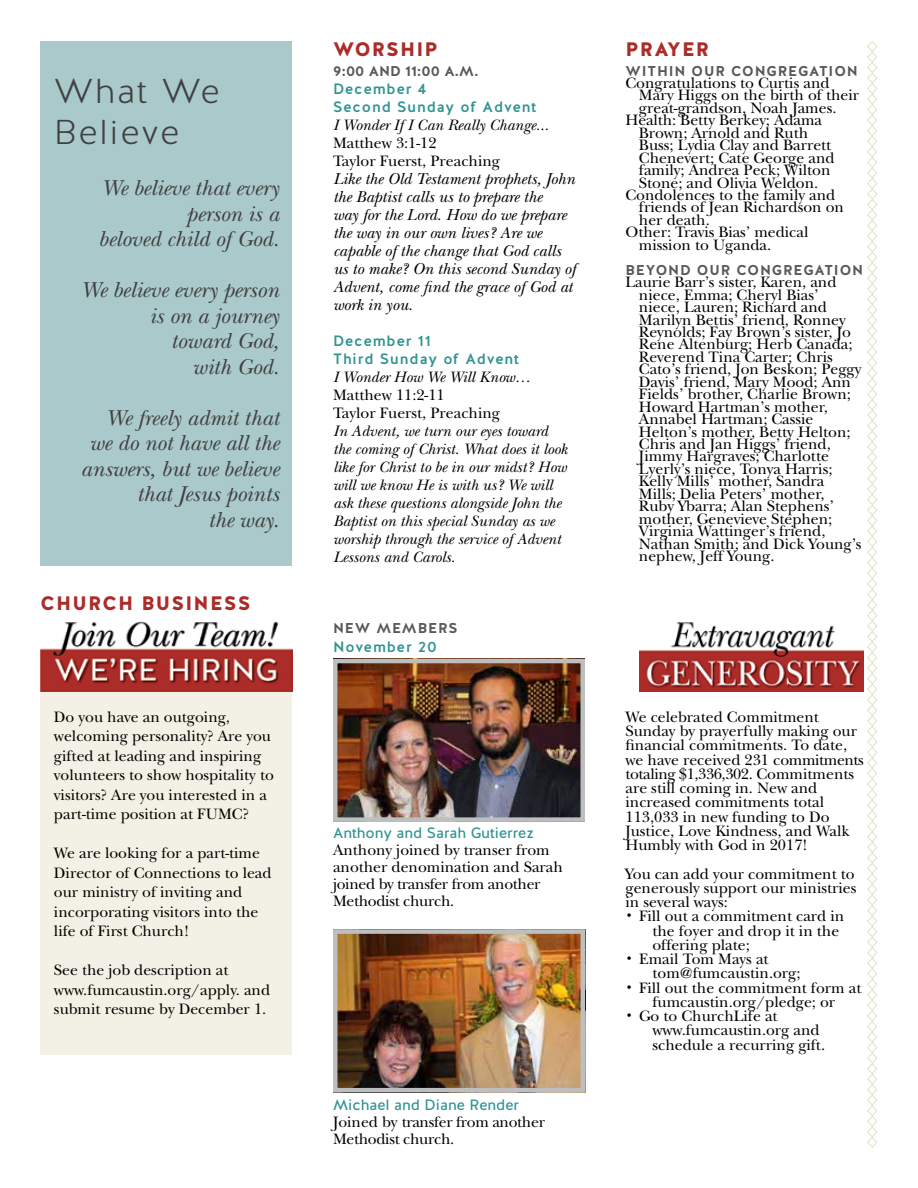
<style>
.page{position:relative;width:918px;height:1188px;background:#fff}
.page>*{position:absolute;margin:0;border:0;box-sizing:border-box;transform-origin:0 0}
.t1{font:300 34.5px/41.5px "Halis R";letter-spacing:.06em;color:#414042}
.t2{font:italic 22.5px/25.5px "New Baskerville Std";color:#414042;text-align:right}
.t3{font:900 19.5px "Halis R";letter-spacing:.06em;color:#ab2c29}
.t4{font:italic 16.5px/18px "New Baskerville Std";color:#000}
.t5{font:15.75px/12.5px "New Baskerville Std";color:#000}
.t6{font:italic 15.75px/18px "New Baskerville Std";color:#000}
.t7{font:15.75px/17px "New Baskerville Std";letter-spacing:-.02em;color:#000}
.t8{font:500 15px/18px "Halis R";letter-spacing:.06em;color:#329493}
.t9{font:15px "Halis R";color:#329493}
.t10{font:700 14.25px "Halis R";letter-spacing:.06em;color:#58595b}
.s1{font-family:"Halis R";font-weight:300;font-size:20.25px}
</style>
<div class="page">
<div style="left:40px;top:691px;width:252px;height:364px;background:#f3f1e5"></div>
<div style="left:40px;top:41px;width:252px;height:525px;background:#a9c9ca"></div>
<svg style="left:867px;top:41px;width:11px;height:1107px"></svg>
<img style="left:639px;top:622px;width:225px;height:70px">
<img style="left:40px;top:621px;width:252px;height:71px">
<img style="left:338px;top:934px;width:242px;height:153px">
<img style="left:338px;top:664px;width:242px;height:153px">
<div style="left:333px;top:659px;width:252px;height:163px;border:4px solid #bcbec0"></div>
<div style="left:333px;top:929px;width:252px;height:163px;border:4px solid #bcbec0"></div>
<h1 class="t1" style="left:54px;top:71px;width:167px">What We<br>Believe</h1>
<h2 class="t2" style="left:99px;top:175px;width:182px">We believe that every person is a<br>beloved child of God.</h2>
<h2 class="t2" style="left:81px;top:277px;width:200px">We believe every person is on a journey<br>toward God,<br>with God.</h2>
<h2 class="t2" style="left:81px;top:405px;width:200px">We freely admit that we do not have all the answers, but we believe that Jesus points<br>the way.</h2>
<p class="t3" style="left:40px;top:590px;width:212px">CHURCH BUSINESS</p>
<p class="t5" style="left:54px;top:707px;width:221px;line-height:19.5px">Do you have an outgoing, welcoming personality? Are you gifted at leading and inspiring volunteers to show hospitality to visitors? Are you interested in a part-time position at FUMC?</p>
<p class="t5" style="left:54px;top:843px;width:219px;line-height:19.5px">We are looking for a part-time<br>Director of Connections to lead our ministry of inviting and incorporating visitors into the life of First Church!</p>
<p class="t5" style="left:54px;top:960px;width:218px;line-height:19.5px">See the job description at www.fumcaustin.org/apply. and submit resume by December 1.</p>
<p class="t3" style="left:333px;top:37px;width:106px">WORSHIP</p>
<p class="t10" style="left:333px;top:61px;width:147px">9:00 AND 11:00 A.M.</p>
<p class="t8" style="left:333px;top:80px;width:205px">December 4<br>Second Sunday of Advent</p>
<p class="t6" style="left:333px;top:116px;width:217px">I Wonder If I Can Really Change...</p>
<p class="t5" style="left:333px;top:134px;width:169px;line-height:18px">Matthew 3:1-12<br>Taylor Fuerst, Preaching</p>
<p class="t4" style="left:333px;top:169px;width:244px">Like the Old Testament prophets, John the Baptist calls us to prepare the<br>way for the Lord. How do we prepare the way in our own lives? Are we capable of the change that God calls us to make? On this second Sunday of<br>Advent, come find the grace of God at work in you.</p>
<p class="t8" style="left:333px;top:332px;width:187px">December 11<br>Third Sunday of Advent</p>
<p class="t6" style="left:333px;top:368px;width:199px">I Wonder How We Will Know…</p>
<p class="t5" style="left:333px;top:386px;width:169px;line-height:18px">Matthew 11:2-11<br>Taylor Fuerst, Preaching</p>
<p class="t6" style="left:333px;top:422px;width:236px">In Advent, we turn our eyes toward the coming of Christ. What does it look like for Christ to be in our midst? How will we know He is with us? We will ask these questions alongside John the Baptist on this special Sunday as we worship through the service of Advent Lessons and Carols.</p>
<p class="t10" style="left:333px;top:618px;width:126px">NEW MEMBERS</p>
<p class="t8" style="left:333px;top:638px;width:105px">November 20</p>
<p class="t9" style="left:333px;top:824px;width:202px">Anthony and Sarah Gutierrez</p>
<p class="t5" style="left:333px;top:842px;width:231px;line-height:17px">Anthony joined by transer from another denomination and Sarah joined by transfer from another<br>Methodist church.</p>
<p class="t9" style="left:333px;top:1095px;width:187px">Michael and Diane Render</p>
<p class="t7" style="left:333px;top:1113px;width:213px">Joined by transfer from another<br>Methodist church.</p>
<p class="t3" style="left:626px;top:37px;width:85px">PRAYER</p>
<p class="t10" style="left:626px;top:61px;width:234px">WITHIN OUR CONGREGATION</p>
<p class="t5" style="left:626px;top:77px;width:206px">Congratulations to Curtis and</p>
<p class="t5" style="left:639px;top:89px;width:222px">Mary Higgs on the birth of their</p>
<p class="t5" style="left:639px;top:102px;width:199px">great-grandson, Noah James.</p>
<p class="t5" style="left:626px;top:114px;width:198px">Health: Betty Berkey; Adama</p>
<p class="t5" style="left:639px;top:127px;width:171px">Brown; Arnold and Ruth</p>
<p class="t5" style="left:639px;top:139px;width:194px">Buss; Lydia Clay and Barrett</p>
<p class="t5" style="left:639px;top:151px;width:197px">Chenevert; Cate George and</p>
<p class="t5" style="left:639px;top:164px;width:193px">family; Andrea Peck; Wilton</p>
<p class="t5" style="left:639px;top:176px;width:181px">Stone; and Olivia Weldon.</p>
<p class="t5" style="left:626px;top:189px;width:211px">Condolences to the family and</p>
<p class="t5" style="left:639px;top:201px;width:207px">friends of Jean Richardson on</p>
<p class="t5" style="left:639px;top:214px;width:72px">her death.</p>
<p class="t5" style="left:626px;top:226px;width:185px">Other: Travis Bias’ medical</p>
<p class="t5" style="left:639px;top:239px;width:134px">mission to Uganda.</p>
<p class="t10" style="left:626px;top:261px;width:239px">BEYOND OUR CONGREGATION</p>
<p class="t5" style="left:639px;top:276px;width:224px;text-indent:-13px">Laurie Barr’s sister, Karen, and niece, Emma; Cheryl Bias’ niece, Lauren; Richard and<br>Marilyn Bettis’ friend, Ronney<br>Reynolds; Fay Brown’s sister, Jo<br>Rene Altenburg; Herb Canada;<br>Reverend Tina Carter; Chris<br>Cato’s friend, Jon Beskon; Peggy<br>Davis’ friend, Mary Mood; Ann<br>Fields’ brother, Charlie Brown;<br>Howard Hartman’s mother,<br>Annabel Hartman; Cassie<br>Helton’s mother, Betty Helton;<br>Chris and Jan Higgs’ friend,<br>Jimmy Hargraves; Charlotte<br>Lyerly’s niece, Tonya Harris;<br>Kelly Mills’ mother, Sandra<br>Mills; Delia Peters’ mother,<br>Ruby Ybarra; Alan Stephens’ mother, Genevieve Stephen;<br>Virginia Wattinger’s friend,<br>Nathan Smith; and Dick Young’s nephew, Jeff Young.</p>
<p class="t5" style="left:626px;top:710px;width:240px;line-height:14.2px">We celebrated Commitment<br>Sunday by prayerfully making our financial commitments. To date, we have received 231 commitments totaling $1,336,302. Commitments are still coming in. New and increased commitments total<br>113,033 in new funding to Do<br>Justice, Love Kindness, and Walk<br>Humbly with God in 2017!</p>
<p class="t5" style="left:626px;top:866px;width:232px;line-height:14.2px;text-align:justify">You can add your commitment to generously support our ministries in several ways:</p>
<p class="t5" style="left:652px;top:909px;width:193px;line-height:14.2px;text-indent:-27px"><span class="s1">•</span> Fill out a commitment card in the foyer and drop it in the offering plate;</p>
<p class="t5" style="left:652px;top:952px;width:150px;line-height:14.2px;text-indent:-27px"><span class="s1">•</span> Email Tom Mays at tom@fumcaustin.org;</p>
<p class="t5" style="left:626px;top:980px;width:237px;line-height:14.2px;text-align:center"><span class="s1">•</span> Fill out the commitment form at fumcaustin.org/pledge; or</p>
<p class="t5" style="left:652px;top:1009px;width:174px;line-height:14.2px;text-indent:-27px"><span class="s1">•</span> Go to ChurchLife at www.fumcaustin.org and schedule a recurring gift.</p>
</div>
